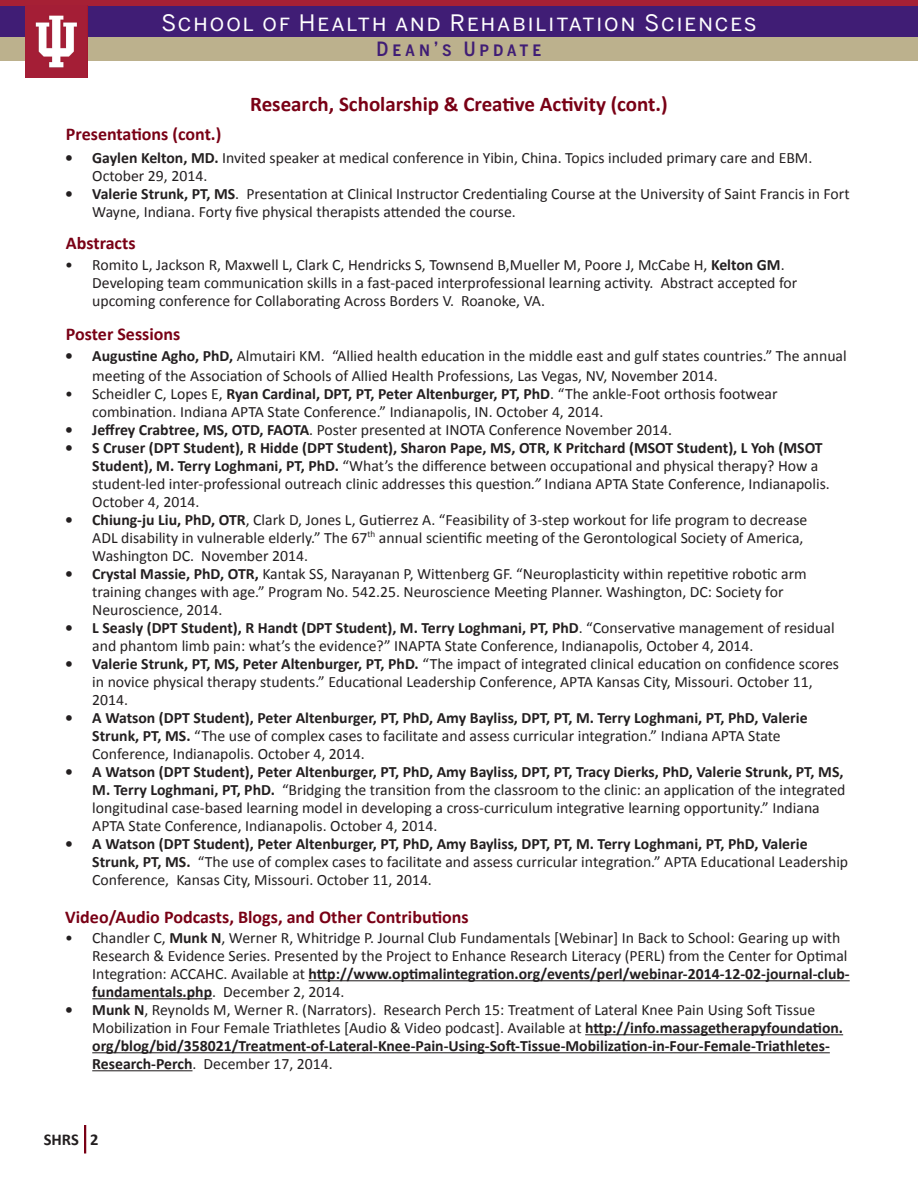
<style>
.page{position:relative;width:918px;height:1188px;background:#fff}
.page>*{position:absolute;margin:0;border:0;box-sizing:border-box;transform-origin:0 0}
.t1{font:22.5px "Benton Sans";letter-spacing:.09em;color:#fff}
.t2{font:700 21px "Calibri";color:#790015}
.t3{font:500 19.5px "Benton Sans Cond";letter-spacing:.2em;color:#401d75}
.t4{font:700 18px "Calibri";color:#790015}
.t5{font:700 16.5px "Calibri";color:#231f20}
.t6{font:15.75px/18px "Calibri";color:#231f20}
.s1{font-weight:700}
.s2{font-style:italic}
</style>
<div class="page">
<hr style="left:84px;top:1125px;width:2px;height:29px;background:#790015">
<hr style="left:309px;top:980px;width:541px;height:1px;background:#231f20">
<hr style="left:92px;top:998px;width:120px;height:1px;background:#231f20">
<hr style="left:585px;top:1034px;width:258px;height:1px;background:#231f20">
<hr style="left:92px;top:1052px;width:738px;height:1px;background:#231f20">
<hr style="left:92px;top:1070px;width:101px;height:1px;background:#231f20">
<div style="left:0;top:34px;width:918px;height:27px;background:#bcb18d"></div>
<svg style="left:0;top:0;width:918px;height:7px;background:#981f3d"></svg>
<div style="left:0;top:7px;width:918px;height:30px;background:#401d75"></div>
<img style="left:25px;top:5px;width:62px;height:72px">
<p class="t1" style="left:161px;top:9px;width:597px">School of Health and Rehabilitation Sciences</p>
<p class="t3" style="left:377px;top:37px;width:166px">Dean’s Update</p>
<p class="t4" style="left:66px;top:122px;width:157px">Presentations (cont.)</p>
<p class="t2" style="left:250px;top:91px;width:419px">Research, Scholarship &amp; Creative Activity (cont.)</p>
<p class="t6" style="left:92px;top:149px;width:722px;text-indent:-27px"><span class="s1">• Gaylen Kelton, MD.</span> Invited speaker at medical conference in Yibin, China. Topics included primary care and EBM.<br>October 29, 2014.</p>
<p class="t6" style="left:92px;top:185px;width:759px;text-indent:-27px"><span class="s1">• Valerie Strunk, PT, MS</span>. Presentation at Clinical Instructor Credentialing Course at the University of Saint Francis in Fort<br>Wayne, Indiana. Forty five physical therapists attended the course.</p>
<p class="t6" style="left:92px;top:255px;width:707px;text-indent:-27px">• Romito L, Jackson R, Maxwell L, Clark C, Hendricks S, Townsend B,Mueller M, Poore J, McCabe H, <span class="s1">Kelton GM</span>.<br>Developing team communication skills in a fast-paced interprofessional learning activity. Abstract accepted for upcoming conference for Collaborating Across Borders V. Roanoke, VA.</p>
<p class="t4" style="left:66px;top:231px;width:71px">Abstracts</p>
<p class="t4" style="left:66px;top:322px;width:116px">Poster Sessions</p>
<p class="t6" style="left:92px;top:346px;width:756px;line-height:19.5px;text-indent:-27px"><span class="s1">• Augustine Agho, PhD,</span> Almutairi KM. “Allied health education in the middle east and gulf states countries.” The annual meeting of the Association of Schools of Allied Health Professions, Las Vegas, NV, November 2014.</p>
<p class="t6" style="left:92px;top:384px;width:687px;text-indent:-27px">• Scheidler C, Lopes E, <span class="s1">Ryan Cardinal, DPT, PT, Peter Altenburger, PT, PhD</span>. “The ankle-Foot orthosis footwear combination. Indiana APTA State Conference.” Indianapolis, IN. October 4, 2014.</p>
<p class="t6" style="left:65px;top:420px;width:608px"><span class="s1">• Jeffrey Crabtree, MS, OTD, FAOTA</span>. Poster presented at INOTA Conference November 2014.</p>
<p class="t6" style="left:92px;top:438px;width:739px;text-indent:-27px"><span class="s1">• S Cruser (DPT Student), R Hidde (DPT Student), Sharon Pape, MS, OTR, K Pritchard (MSOT Student), L Yoh (MSOT Student), M. Terry Loghmani, PT, PhD.</span> “What’s the difference between occupational and physical therapy? How a student-led inter-professional outreach clinic addresses this question<span class="s2">.”</span> Indiana APTA State Conference, Indianapolis.<br>October 4, 2014.</p>
<p class="t6" style="left:92px;top:510px;width:717px;text-indent:-27px"><span class="s1">• Chiung-ju Liu, PhD, OTR</span>, Clark D, Jones L, Gutierrez A. “Feasibility of 3-step workout for life program to decrease<br>ADL disability in vulnerable elderly.” The 67<sup>th</sup> annual scientific meeting of the Gerontological Society of America,<br>Washington DC. November 2014.</p>
<p class="t6" style="left:92px;top:564px;width:716px;text-indent:-27px"><span class="s1">• Crystal Massie, PhD, OTR,</span> Kantak SS, Narayanan P, Wittenberg GF. “Neuroplasticity within repetitive robotic arm training changes with age.” Program No. 542.25. Neuroscience Meeting Planner. Washington, DC: Society for<br>Neuroscience, 2014.</p>
<p class="t6" style="left:92px;top:618px;width:744px;text-indent:-27px"><span class="s1">• L Seasly (DPT Student), R Handt (DPT Student), M. Terry Loghmani, PT, PhD</span>. “Conservative management of residual and phantom limb pain: what’s the evidence?” INAPTA State Conference, Indianapolis, October 4, 2014.</p>
<p class="t6" style="left:92px;top:654px;width:748px;text-indent:-27px"><span class="s1">• Valerie Strunk, PT, MS, Peter Altenburger, PT, PhD.</span> “The impact of integrated clinical education on confidence scores in novice physical therapy students.” Educational Leadership Conference, APTA Kansas City, Missouri. October 11,<br>2014.</p>
<p class="t6" style="left:92px;top:708px;width:717px;text-indent:-27px"><span class="s1">• A Watson (DPT Student), Peter Altenburger, PT, PhD, Amy Bayliss, DPT, PT, M. Terry Loghmani, PT, PhD, Valerie<br>Strunk, PT, MS.</span> “The use of complex cases to facilitate and assess curricular integration.” Indiana APTA State<br>Conference, Indianapolis. October 4, 2014.</p>
<p class="t6" style="left:92px;top:762px;width:755px;text-indent:-27px"><span class="s1">• A Watson (DPT Student), Peter Altenburger, PT, PhD, Amy Bayliss, DPT, PT, Tracy Dierks, PhD, Valerie Strunk, PT, MS, M. Terry Loghmani, PT, PhD.</span> “Bridging the transition from the classroom to the clinic: an application of the integrated longitudinal case-based learning model in developing a cross-curriculum integrative learning opportunity.” Indiana APTA State Conference, Indianapolis. October 4, 2014.</p>
<p class="t6" style="left:92px;top:834px;width:758px;text-indent:-27px"><span class="s1">• A Watson (DPT Student), Peter Altenburger, PT, PhD, Amy Bayliss, DPT, PT, M. Terry Loghmani, PT, PhD, Valerie<br>Strunk, PT, MS.</span> “The use of complex cases to facilitate and assess curricular integration.” APTA Educational Leadership<br>Conference, Kansas City, Missouri. October 11, 2014.</p>
<p class="t4" style="left:65px;top:906px;width:405px">Video/Audio Podcasts, Blogs, and Other Contributions</p>
<p class="t6" style="left:92px;top:929px;width:759px;text-indent:-27px">• Chandler C, <span class="s1">Munk N</span>, Werner R, Whitridge P. Journal Club Fundamentals [Webinar] In Back to School: Gearing up with Research &amp; Evidence Series. Presented by the Project to Enhance Research Literacy (PERL) from the Center for Optimal Integration: ACCAHC. Available at <span class="s1">http://www.optimalintegration.org/events/perl/webinar-2014-12-02-journal-club&shy;fundamentals.php</span>. December 2, 2014.</p>
<p class="t6" style="left:92px;top:1001px;width:752px;text-indent:-27px"><span class="s1">• Munk N</span>, Reynolds M, Werner R. (Narrators). Research Perch 15: Treatment of Lateral Knee Pain Using Soft Tissue Mobilization in Four Female Triathletes [Audio &amp; Video podcast]. Available at <span class="s1">http://info.massagetherapyfoundation. org/blog/bid/358021/Treatment-of-Lateral-Knee-Pain-Using-Soft-Tissue-Mobilization-in-Four-Female-Triathletes-Research-Perch</span>. December 17, 2014.</p>
<p class="t5" style="left:44px;top:1129px;width:56px">SHRS 2</p>
</div>
